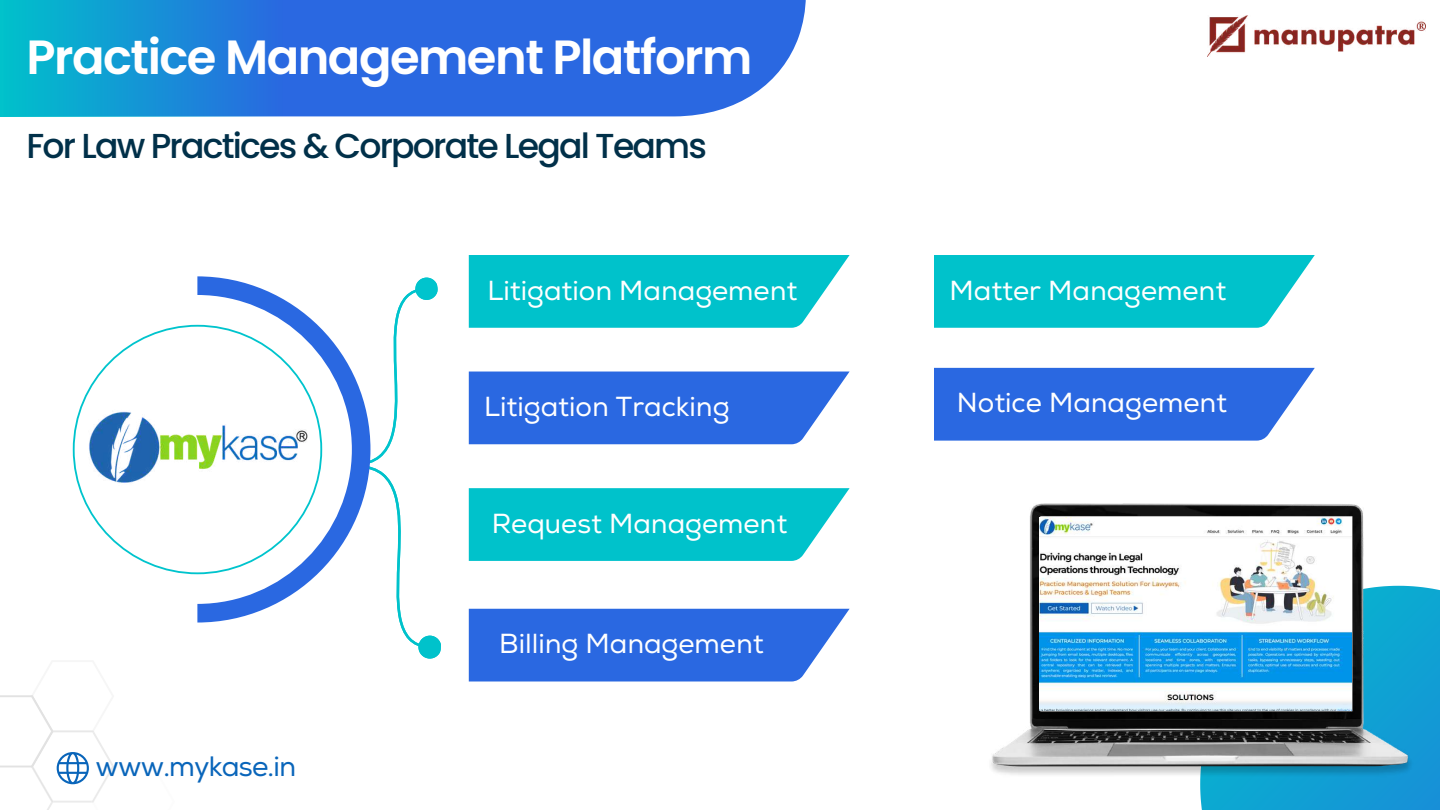
<style>
.page{position:relative;width:1440px;height:810px;background:#fff}
.page>*{position:absolute;margin:0;border:0;box-sizing:border-box;transform-origin:0 0}
.t1{font:600 48px "Poppins";letter-spacing:-.03em;color:#fff}
.t2{font:500 34.7px "Poppins";letter-spacing:-.05em;color:#013049}
.t3{font:28px "Nexa";letter-spacing:-.03em;color:#0965ba}
.t4{font:27.5px "Nexa";color:#fff}
</style>
<div class="page">
<svg style="left:73px;top:325px;width:124px;height:249px"></svg>
<img style="left:74px;top:396px;width:123px;height:97px">
<svg style="left:370px;top:277px;width:71px;height:382px"></svg>
<svg style="left:197px;top:276px;width:173px;height:347px"></svg>
<svg style="left:469px;top:255px;width:381px;height:73px;background:#11c6ce"></svg>
<div style="left:469px;top:372px;width:381px;height:72px;background:#2a68e1"></div>
<svg style="left:934px;top:368px;width:381px;height:73px;background:#3872e3"></svg>
<svg style="left:469px;top:488px;width:381px;height:73px;background:#11c6ce"></svg>
<svg style="left:934px;top:255px;width:381px;height:73px;background:#11c6ce"></svg>
<svg style="left:0;top:695px;width:114px;height:115px"></svg>
<div style="left:282px;top:0;width:524px;height:116px;background:#2a68e1"></div>
<div style="left:0;top:0;width:282px;height:116px;background:linear-gradient(to right,#00c1cb,#2969e0)"></div>
<svg style="left:1200px;top:586px;width:240px;height:224px;background:#129ed4"></svg>
<img style="left:1207px;top:15px;width:218px;height:42px">
<img style="left:991px;top:503px;width:422px;height:275px">
<img style="left:1039px;top:517px;width:312px;height:194px">
<svg style="left:469px;top:609px;width:381px;height:73px;background:#3972e3"></svg>
<h1 class="t1" style="left:27px;top:23px;width:727px">Practice Management Platform</h1>
<p class="t2" style="left:27px;top:122px;width:682px">For Law Practices &amp; Corporate Legal Teams</p>
<p class="t4" style="left:488px;top:274px;width:311px">Litigation Management</p>
<p class="t4" style="left:949px;top:274px;width:278px">Matter Management</p>
<p class="t3" style="left:95px;top:750px;width:202px">www.mykase.in</p>
<p class="t4" style="left:484px;top:390px;width:247px">Litigation Tracking</p>
<p class="t4" style="left:492px;top:507px;width:297px">Request Management</p>
<p class="t4" style="left:499px;top:627px;width:266px">Billing Management</p>
<p class="t4" style="left:957px;top:386px;width:272px">Notice Management</p>
</div>
